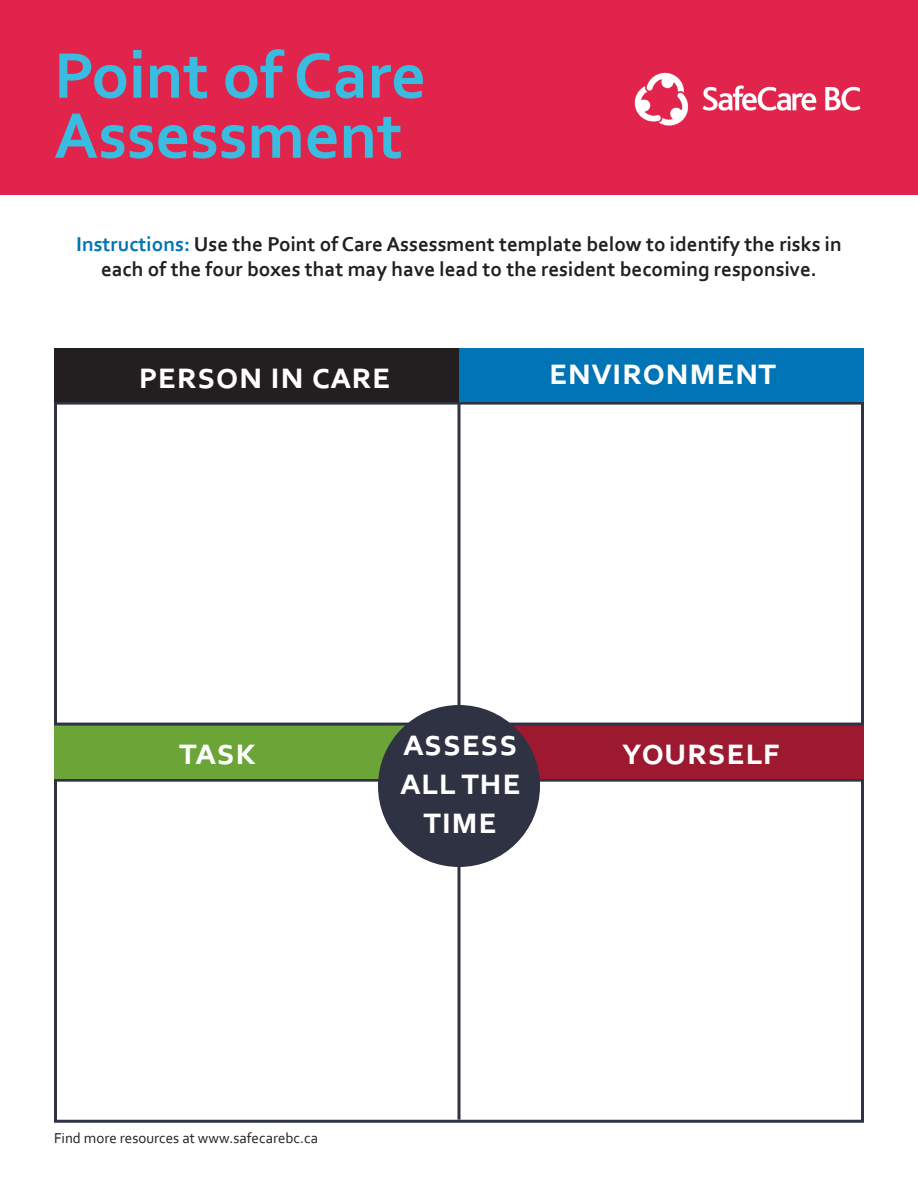
<style>
.page{position:relative;width:918px;height:1188px;background:#fff}
.page>*{position:absolute;margin:0;border:0;box-sizing:border-box;transform-origin:0 0}
.t1{font:700 67.5px/60px "Corbel";color:#39bce0}
.t2{font:700 37.5px "Corbel";color:#fff}
.t3{font:700 21px/25.2px "Corbel";color:#231f20;text-align:center}
.t4{font:15px "Corbel";color:#231f20}
.s1{color:#0074b5}
</style>
<div class="page">
<div style="left:54px;top:779px;width:810px;height:344px;background:#fff;border:3px solid #2e3243"></div>
<div style="left:54px;top:725px;width:405px;height:54px;background:#6ba538"></div>
<div style="left:459px;top:725px;width:405px;height:54px;background:#9c1930"></div>
<div style="left:0;top:0;width:918px;height:194px;background:#e0244b"></div>
<div style="left:54px;top:402px;width:810px;height:324px;background:#fff;border:3px solid #2e3243"></div>
<div style="left:54px;top:348px;width:405px;height:54px;background:#231f20"></div>
<div style="left:459px;top:348px;width:405px;height:54px;background:#0074b5"></div>
<div style="left:378px;top:705px;width:162px;height:162px;background:#2e3243;border-radius:50%"></div>
<img style="left:634px;top:72px;width:227px;height:54px">
<hr style="left:458px;top:850px;width:2px;height:270px;background:#2e3243">
<hr style="left:458px;top:403px;width:2px;height:304px;background:#2e3243">
<p class="t1" style="left:54px;top:44px;width:373px">Point of Care<br>Assessment</p>
<p class="t3" style="left:76px;top:231px;width:767px"><span class="s1">Instructions:</span> Use the Point of Care Assessment template below to identify the risks in each of the four boxes that may have lead to the resident becoming responsive.</p>
<p class="t2" style="left:138px;top:352px;width:254px">person in care</p>
<p class="t2" style="left:549px;top:348px;width:226px">environment</p>
<p class="t2" style="left:180px;top:728px;width:78px">task</p>
<p class="t2" style="left:403px;top:720px;width:116px">assess</p>
<p class="t2" style="left:400px;top:759px;width:122px">all the</p>
<p class="t2" style="left:424px;top:798px;width:75px">time</p>
<p class="t2" style="left:622px;top:728px;width:160px">yourself</p>
<p class="t4" style="left:54px;top:1129px;width:266px">Find more resources at www.safecarebc.ca</p>
</div>
